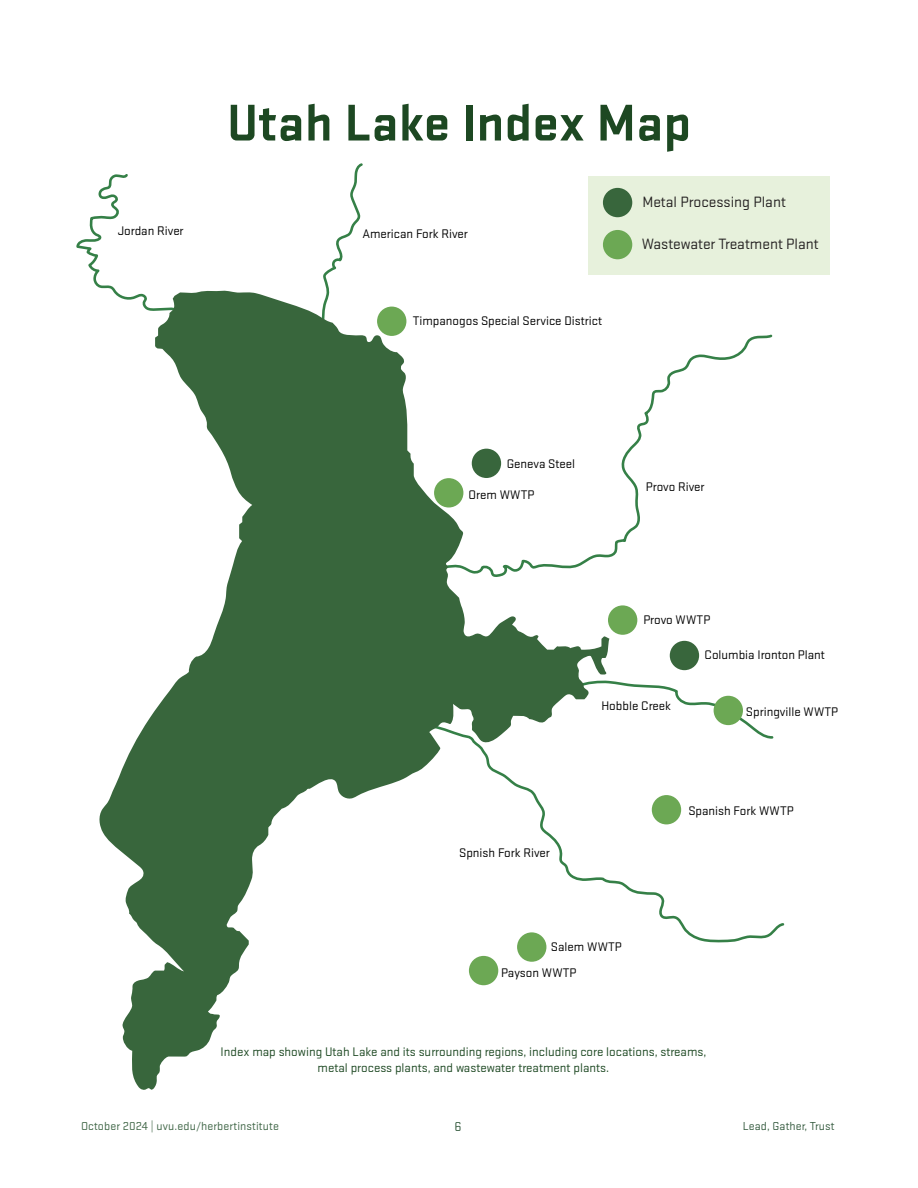
<style>
.page{position:relative;width:918px;height:1188px;background:#fff}
.page>*{position:absolute;margin:0;border:0;box-sizing:border-box;transform-origin:0 0}
.t1{font:700 53.7px "Stratum 1";color:#1d4822}
.t2{font:15.6px "Stratum 1";color:#242121}
.t3{font:13.5px "Stratum 1";color:#355b3f}
.t4{font:12.9px/25.3px "Stratum 1";color:#000}
.t5{font:12.9px/15.6px "Stratum 1";color:#1d4822;text-align:center}
.t6{font:12px "Stratum 1";letter-spacing:.01em;color:#3d6444}
.t7{font:12px "Stratum 1";letter-spacing:.01em;color:#355b3f}
</style>
<div class="page">
<div style="left:588px;top:176px;width:242px;height:99px;background:#e7f1dc"></div>
<svg style="left:609px;top:681px;width:140px;height:42px"></svg>
<svg style="left:609px;top:723px;width:176px;height:220px"></svg>
<svg style="left:609px;top:334px;width:164px;height:224px"></svg>
<svg style="left:323px;top:163px;width:40px;height:127px"></svg>
<svg style="left:76px;top:174px;width:52px;height:116px"></svg>
<svg style="left:99px;top:290px;width:510px;height:800px"></svg>
<div style="left:377px;top:307px;width:29px;height:29px;background:#6ca854;border-radius:50%"></div>
<div style="left:434px;top:478px;width:29px;height:30px;background:#6ca854;border-radius:50%"></div>
<div style="left:472px;top:449px;width:29px;height:29px;background:#38663c;border-radius:50%"></div>
<div style="left:670px;top:641px;width:29px;height:29px;background:#38663c;border-radius:50%"></div>
<div style="left:608px;top:605px;width:29px;height:30px;background:#6ca854;border-radius:50%"></div>
<div style="left:714px;top:696px;width:29px;height:29px;background:#6ca854;border-radius:50%"></div>
<div style="left:652px;top:795px;width:29px;height:29px;background:#6ca854;border-radius:50%"></div>
<div style="left:517px;top:932px;width:29px;height:30px;background:#6ca854;border-radius:50%"></div>
<div style="left:469px;top:956px;width:29px;height:29px;background:#6ca854;border-radius:50%"></div>
<div style="left:603px;top:230px;width:29px;height:29px;background:#6ca854;border-radius:50%"></div>
<div style="left:603px;top:188px;width:29px;height:29px;background:#38663c;border-radius:50%"></div>
<p class="t1" style="left:227px;top:86px;width:466px">Utah Lake Index Map</p>
<p class="t4" style="left:118px;top:217px;width:67px">Jordan River</p>
<p class="t4" style="left:362px;top:220px;width:107px">American Fork River</p>
<p class="t4" style="left:413px;top:308px;width:191px">Timpanogos Special Service District</p>
<p class="t2" style="left:642px;top:192px;width:145px">Metal Processing Plant</p>
<p class="t2" style="left:642px;top:234px;width:178px">Wastewater Treatment Plant</p>
<p class="t4" style="left:507px;top:451px;width:70px">Geneva Steel</p>
<p class="t4" style="left:469px;top:482px;width:67px">Orem WWTP</p>
<p class="t4" style="left:646px;top:473px;width:60px">Provo River</p>
<p class="t4" style="left:643px;top:607px;width:68px">Provo WWTP</p>
<p class="t4" style="left:705px;top:642px;width:122px">Columbia Ironton Plant</p>
<p class="t4" style="left:601px;top:692px;width:71px">Hobble Creek</p>
<p class="t4" style="left:746px;top:698px;width:94px">Springville WWTP</p>
<p class="t4" style="left:459px;top:839px;width:92px">Spnish Fork River</p>
<p class="t4" style="left:501px;top:934px;width:122px;text-indent:50px">Salem WWTP<br>Payson WWTP</p>
<p class="t4" style="left:688px;top:798px;width:107px">Spanish Fork WWTP</p>
<p class="t5" style="left:221px;top:1043px;width:487px">Index map showing Utah Lake and its surrounding regions, including core locations, streams, metal process plants, and wastewater treatment plants.</p>
<p class="t6" style="left:81px;top:1118px;width:199px">October 2024 | uvu.edu/herbertinstitute</p>
<p class="t3" style="left:455px;top:1118px;width:9px">6</p>
<p class="t7" style="left:743px;top:1118px;width:93px">Lead, Gather, Trust</p>
</div>
